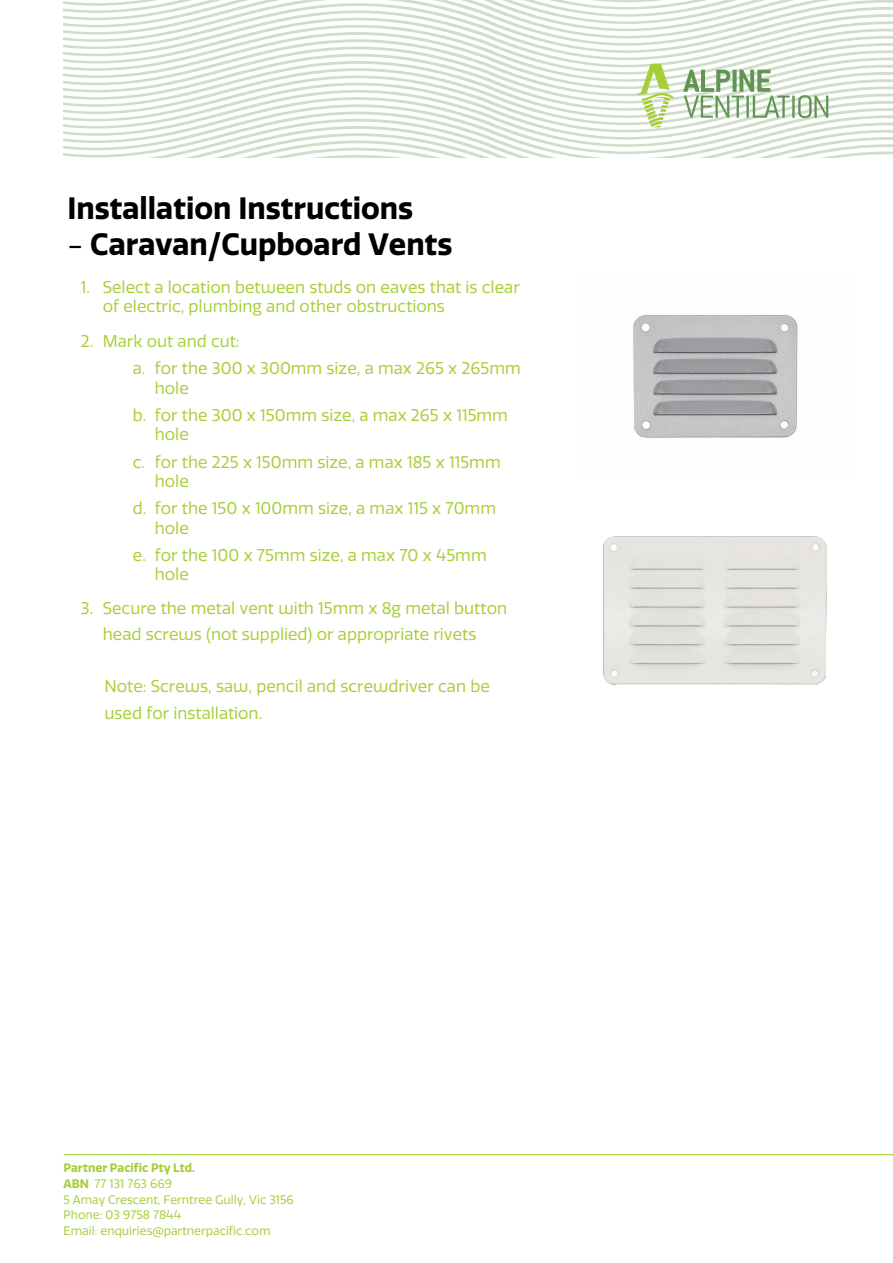
<style>
.page{position:relative;width:893px;height:1263px;background:#fff}
.page>*{position:absolute;margin:0;border:0;box-sizing:border-box;transform-origin:0 0}
.t1{font:700 30px "Quatro";color:#000}
.t2{font:16.5px/27.3px "Quatro";color:#a7cf38}
.t3{font:12px/15.8px "Quatro";color:#a6ce39}
.s1{font-weight:400}
.s2{font-weight:700}
</style>
<div class="page">
<svg style="left:64px;top:0;width:829px;height:3px"></svg>
<svg style="left:64px;top:3px;width:829px;height:7px"></svg>
<svg style="left:64px;top:10px;width:829px;height:8px"></svg>
<svg style="left:64px;top:18px;width:829px;height:7px"></svg>
<svg style="left:64px;top:25px;width:829px;height:7px"></svg>
<svg style="left:64px;top:32px;width:829px;height:7px"></svg>
<svg style="left:64px;top:39px;width:829px;height:8px"></svg>
<svg style="left:64px;top:47px;width:829px;height:7px"></svg>
<svg style="left:64px;top:54px;width:829px;height:7px"></svg>
<svg style="left:64px;top:61px;width:801px;height:3px"></svg>
<svg style="left:64px;top:64px;width:829px;height:93px"></svg>
<hr style="left:64px;top:1154px;width:829px;height:1px;background:#a6ce39">
<img style="left:633px;top:315px;width:165px;height:123px">
<img style="left:603px;top:536px;width:224px;height:149px">
<h1 class="t1" style="left:68px;top:191px;width:347px">Installation Instructions</h1>
<h1 class="t1" style="left:68px;top:227px;width:386px"><span class="s1">-</span> Caravan/Cupboard Vents</h1>
<p class="t2" style="left:103px;top:278px;width:418px;line-height:18.9px;text-indent:-22px">1. Select a location between studs on eaves that is clear of electric, plumbing and other obstructions</p>
<p class="t2" style="left:133px;top:328px;width:390px;text-indent:-52px">2. Mark out and cut:<br>a. for the 300 x 300mm size, a max 265 x 265mm</p>
<p class="t2" style="left:133px;top:375px;width:377px;text-indent:22px">hole<br>b. for the 300 x 150mm size, a max 265 x 115mm</p>
<p class="t2" style="left:133px;top:421px;width:369px;text-indent:22px">hole<br>c. for the 225 x 150mm size, a max 185 x 115mm</p>
<p class="t2" style="left:133px;top:468px;width:365px;text-indent:22px">hole<br>d. for the 150 x 100mm size, a max 115 x 70mm</p>
<p class="t2" style="left:133px;top:514px;width:355px;text-indent:22px">hole<br>e. for the 100 x 75mm size, a max 70 x 45mm</p>
<p class="t2" style="left:155px;top:561px;width:36px">hole</p>
<p class="t2" style="left:81px;top:595px;width:428px;line-height:26.4px;text-align:center">3. Secure the metal vent with 15mm x 8g metal button head screws (not supplied) or appropriate rivets</p>
<p class="t2" style="left:105px;top:674px;width:387px;line-height:26.4px">Note: Screws, saw, pencil and screwdriver can be used for installation.</p>
<p class="t3" style="left:64px;top:1160px;width:232px"><span class="s2">Partner Pacific Pty Ltd.<br>ABN</span> 77 131 763 669<br>5 Amay Crescent, Ferntree Gully, Vic 3156<br>Phone: 03 9758 7844<br>Email: enquiries@partnerpacific.com</p>
</div>
